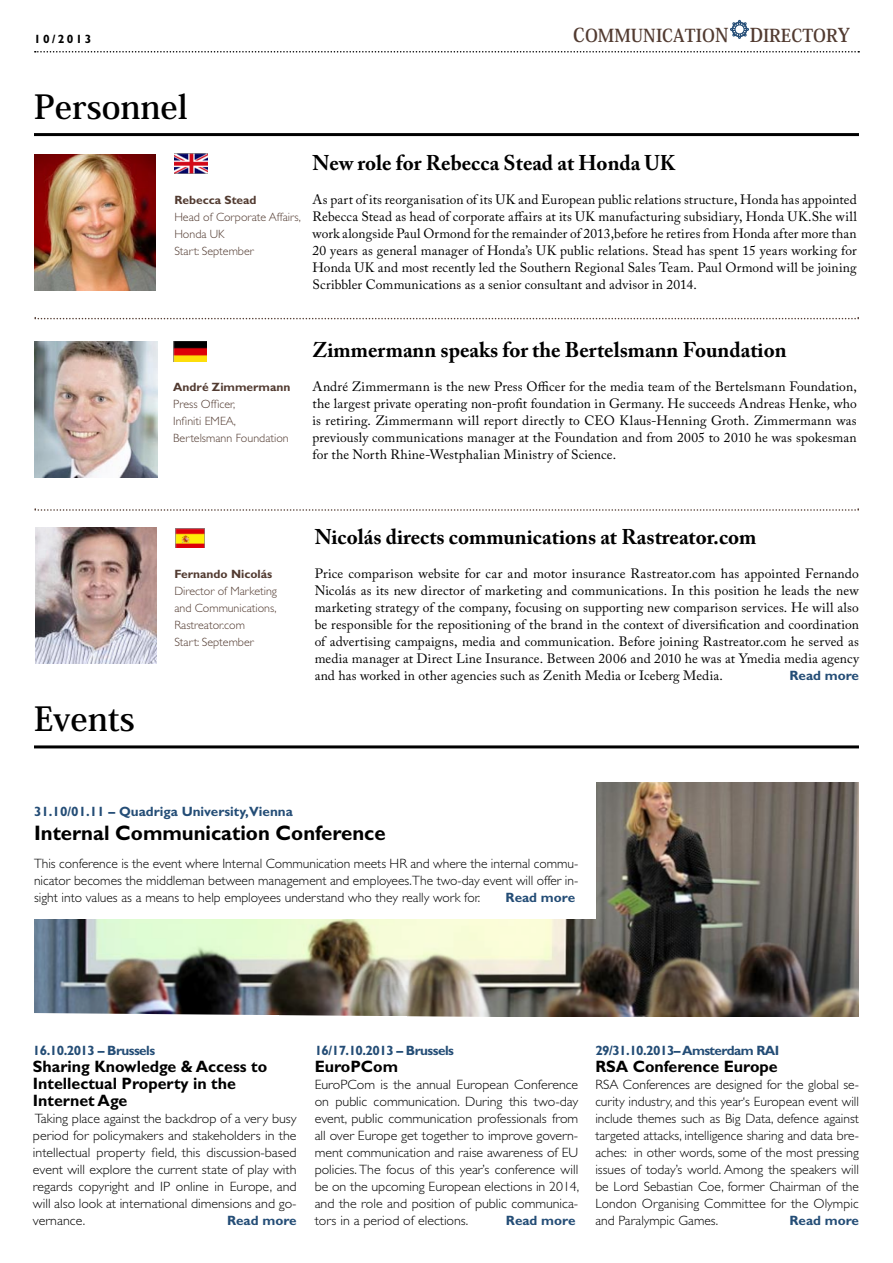
<style>
.page{position:relative;width:893px;height:1263px;background:#fff}
.page>*{position:absolute;margin:0;border:0;box-sizing:border-box;transform-origin:0 0}
.t1{font:700 33px "Koz Min Std";color:#000}
.t2{font:700 21.15px "Adobe Caslon Pro";color:#000}
.t3{font:700 21px "Gill Sans";color:#000}
.t4{font:700 17.7px "Koz Min Std";color:#523b31}
.t5{font:700 16.5px/17px "Gill Sans";color:#000}
.t6{font:13.5px/17px "Adobe Caslon Pro";letter-spacing:.01em;color:#000;text-align:justify}
.t7{font:300 13.5px/17px "Gill Sans";color:#000;text-align:justify}
.t8{font:700 13.5px "Gill Sans";color:#244d76}
.t9{font:700 13.5px "Gill Sans";letter-spacing:-.04em;color:#244d76}
.t10{font:300 12px/17px "Gill Sans";color:#523b31}
.t11{font:700 12px "Gill Sans";color:#523b31}
.t12{font:700 12px "Gill Sans";letter-spacing:.2em;color:#000}
.s1{font-size:19.05px}
</style>
<div class="page">
<svg style="left:35px;top:51px;width:824px;height:2px"></svg>
<svg style="left:730px;top:20px;width:19px;height:19px"></svg>
<div style="left:735px;top:25px;width:9px;height:9px;background:#fff;border-radius:50%"></div>
<div style="left:735px;top:25px;width:9px;height:9px;border:1px solid #244d76;border-radius:50%"></div>
<hr style="left:34px;top:745px;width:825px;height:3px;background:#000">
<hr style="left:34px;top:133px;width:825px;height:3px;background:#000">
<svg style="left:35px;top:318px;width:824px;height:1px"></svg>
<img style="left:34px;top:341px;width:123px;height:136px">
<svg style="left:35px;top:509px;width:824px;height:2px"></svg>
<img style="left:174px;top:341px;width:32px;height:21px">
<img style="left:35px;top:527px;width:121px;height:136px">
<img style="left:176px;top:528px;width:29px;height:20px">
<img style="left:34px;top:154px;width:121px;height:136px">
<img style="left:34px;top:782px;width:825px;height:234px">
<div style="left:23px;top:780px;width:572px;height:138px;background:#fff"></div>
<img style="left:174px;top:154px;width:33px;height:19px">
<p class="t12" style="left:34px;top:31px;width:59px">10/2013</p>
<h3 class="t4" style="left:573px;top:24px;width:278px"><span class="s1">C</span>OMMUNICATIO<span class="s1">N D</span>IRECTOR<span class="s1">Y</span></h3>
<h1 class="t1" style="left:34px;top:86px;width:155px">Personnel</h1>
<p class="t11" style="left:174px;top:193px;width:84px">Rebecca Stead</p>
<p class="t10" style="left:174px;top:209px;width:128px">Head of Corporate Affairs,<br>Honda UK<br>Start: September</p>
<h2 class="t2" style="left:313px;top:150px;width:364px">New role for Rebecca Stead at Honda UK</h2>
<p class="t6" style="left:313px;top:191px;width:546px">As part of its reorganisation of its UK and European public relations structure, Honda has appointed Rebecca Stead as head of corporate affairs at its UK manufacturing subsidiary, Honda UK.She will work alongside Paul Ormond for the remainder of 2013,before he retires from Honda after more than 20 years as general manager of Honda’s UK public relations. Stead has spent 15 years working for Honda UK and most recently led the Southern Regional Sales Team. Paul Ormond will be joining Scribbler Communications as a senior consultant and advisor in 2014.</p>
<p class="t11" style="left:173px;top:380px;width:119px">André Zimmermann</p>
<p class="t10" style="left:173px;top:396px;width:117px">Press Officer,<br>Infiniti EMEA,<br>Bertelsmann Foundation</p>
<h2 class="t2" style="left:313px;top:337px;width:475px">Zimmermann speaks for the Bertelsmann Foundation</h2>
<p class="t6" style="left:313px;top:378px;width:546px">André Zimmermann is the new Press Officer for the media team of the Bertelsmann Foundation, the largest private operating non-profit foundation in Germany. He succeeds Andreas Henke, who is retiring. Zimmermann will report directly to CEO Klaus-Henning Groth. Zimmermann was previously communications manager at the Foundation and from 2005 to 2010 he was spokesman for the North Rhine-Westphalian Ministry of Science.</p>
<h1 class="t1" style="left:34px;top:698px;width:102px">Events</h1>
<p class="t11" style="left:174px;top:567px;width:99px">Fernando Nicolás</p>
<p class="t10" style="left:174px;top:583px;width:104px">Director of Marketing and Communications,<br>Rastreator.com<br>Start: September</p>
<h2 class="t2" style="left:315px;top:525px;width:443px">Nicolás directs communications at Rastreator.com</h2>
<p class="t6" style="left:315px;top:565px;width:546px">Price comparison website for car and motor insurance Rastreator.com has appointed Fernando Nicolás as its new director of marketing and communications. In this position he leads the new marketing strategy of the company, focusing on supporting new comparison services. He will also be responsible for the repositioning of the brand in the context of diversification and coordination of advertising campaigns, media and communication. Before joining Rastreator.com he served as media manager at Direct Line Insurance. Between 2006 and 2010 he was at Ymedia media agency and has worked in other agencies such as Zenith Media or Iceberg Media.</p>
<p class="t8" style="left:789px;top:668px;width:71px">Read more</p>
<p class="t8" style="left:34px;top:804px;width:260px">31.10/01.11 – Quadriga University,Vienna</p>
<h3 class="t3" style="left:34px;top:821px;width:353px">Internal Communication Conference</h3>
<p class="t7" style="left:34px;top:855px;width:546px">This conference is the event where Internal Communication meets HR and where the internal commu&shy;nicator becomes the middleman between management and employees.The two-day event will offer in&shy;sight into values as a means to help employees understand who they really work for.</p>
<p class="t8" style="left:506px;top:889px;width:71px">Read more</p>
<p class="t9" style="left:33px;top:1042px;width:124px">16.10.2013 – Brussels</p>
<p class="t5" style="left:33px;top:1057px;width:236px">Sharing Knowledge &amp; Access to<br>Intellectual Property in the<br>Internet Age</p>
<p class="t7" style="left:33px;top:1110px;width:265px">Taking place against the backdrop of a very busy period for policymakers and stakeholders in the intellectual property field, this discussion-based event will explore the current state of play with regards copyright and IP online in Europe, and will also look at international dimensions and go&shy;vernance.</p>
<p class="t8" style="left:227px;top:1212px;width:71px">Read more</p>
<p class="t9" style="left:315px;top:1042px;width:141px">16/17.10.2013 – Brussels</p>
<p class="t5" style="left:315px;top:1057px;width:85px">EuroPCom</p>
<p class="t7" style="left:315px;top:1076px;width:266px">EuroPCom is the annual European Conference on public communication. During this two-day event, public communication professionals from all over Europe get together to improve govern&shy;ment communication and raise awareness of EU policies. The focus of this year’s conference will be on the upcoming European elections in 2014, and the role and position of public communica&shy;tors in a period of elections.</p>
<p class="t8" style="left:506px;top:1212px;width:71px">Read more</p>
<p class="t9" style="left:595px;top:1042px;width:186px">29/31.10.2013– Amsterdam RAI</p>
<p class="t5" style="left:595px;top:1057px;width:184px">RSA Conference Europe</p>
<p class="t7" style="left:595px;top:1076px;width:265px">RSA Conferences are designed for the global se&shy;curity industry, and this year‘s European event will include themes such as Big Data, defence against targeted attacks, intelligence sharing and data bre&shy;aches: in other words, some of the most pressing issues of today’s world. Among the speakers will be Lord Sebastian Coe, former Chairman of the London Organising Committee for the Olympic and Paralympic Games.</p>
<p class="t8" style="left:789px;top:1212px;width:71px">Read more</p>
</div>
